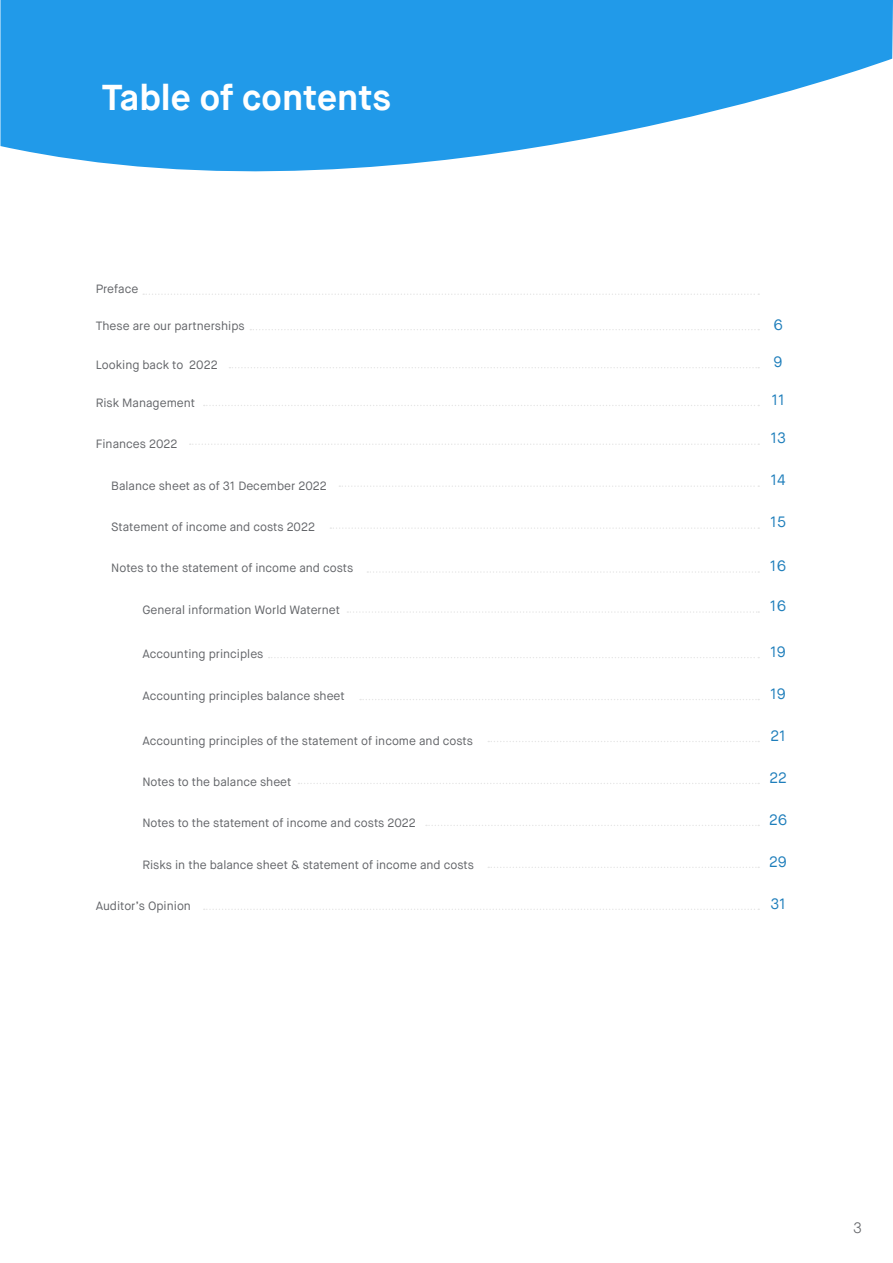
<style>
.page{position:relative;width:893px;height:1263px;background:#fff}
.page>*{position:absolute;margin:0;border:0;box-sizing:border-box;transform-origin:0 0}
.t1{font:700 36px "Maison Neue";color:#fff}
.t2{font:15px "Maison Neue";color:#1e7ebb}
.t3{font:300 15px "Maison Neue";color:#636569}
.t4{font:12px "Maison Neue";color:#636569}
</style>
<div class="page">
<svg style="left:0;top:0;width:893px;height:172px;fill:#219ae9"></svg>
<svg style="left:143px;top:293px;width:616px;height:2px"></svg>
<svg style="left:250px;top:329px;width:509px;height:1px"></svg>
<svg style="left:229px;top:367px;width:530px;height:1px"></svg>
<svg style="left:204px;top:405px;width:555px;height:1px"></svg>
<svg style="left:190px;top:443px;width:569px;height:2px"></svg>
<svg style="left:339px;top:485px;width:420px;height:2px"></svg>
<svg style="left:330px;top:527px;width:429px;height:2px"></svg>
<svg style="left:367px;top:571px;width:392px;height:2px"></svg>
<svg style="left:347px;top:611px;width:412px;height:2px"></svg>
<svg style="left:269px;top:657px;width:490px;height:1px"></svg>
<svg style="left:360px;top:699px;width:399px;height:1px"></svg>
<svg style="left:488px;top:741px;width:271px;height:1px"></svg>
<svg style="left:298px;top:783px;width:461px;height:1px"></svg>
<svg style="left:426px;top:825px;width:333px;height:1px"></svg>
<svg style="left:488px;top:867px;width:271px;height:1px"></svg>
<svg style="left:204px;top:909px;width:555px;height:1px"></svg>
<h1 class="t1" style="left:102px;top:75px;width:290px">Table of contents</h1>
<p class="t4" style="left:96px;top:281px;width:44px">Preface</p>
<p class="t4" style="left:96px;top:319px;width:151px">These are our partnerships</p>
<p class="t4" style="left:96px;top:358px;width:123px">Looking back to 2022</p>
<p class="t4" style="left:96px;top:395px;width:101px">Risk Management</p>
<p class="t4" style="left:96px;top:437px;width:83px">Finances 2022</p>
<p class="t4" style="left:111px;top:478px;width:217px">Balance sheet as of 31 December 2022</p>
<p class="t4" style="left:111px;top:519px;width:205px">Statement of income and costs 2022</p>
<p class="t4" style="left:111px;top:561px;width:244px">Notes to the statement of income and costs</p>
<p class="t4" style="left:142px;top:602px;width:199px">General information World Waternet</p>
<p class="t4" style="left:142px;top:647px;width:123px">Accounting principles</p>
<p class="t4" style="left:142px;top:688px;width:204px">Accounting principles balance sheet</p>
<p class="t4" style="left:142px;top:733px;width:332px">Accounting principles of the statement of income and costs</p>
<p class="t4" style="left:142px;top:774px;width:151px">Notes to the balance sheet</p>
<p class="t4" style="left:142px;top:816px;width:275px">Notes to the statement of income and costs 2022</p>
<p class="t4" style="left:142px;top:857px;width:333px">Risks in the balance sheet &amp; statement of income and costs</p>
<p class="t4" style="left:96px;top:898px;width:97px">Auditor’s Opinion</p>
<p class="t2" style="left:773px;top:315px;width:11px">6</p>
<p class="t2" style="left:773px;top:352px;width:11px">9</p>
<p class="t2" style="left:771px;top:390px;width:15px">11</p>
<p class="t2" style="left:770px;top:429px;width:17px">13</p>
<p class="t2" style="left:770px;top:471px;width:17px">14</p>
<p class="t2" style="left:770px;top:513px;width:17px">15</p>
<p class="t2" style="left:770px;top:557px;width:18px">16</p>
<p class="t2" style="left:770px;top:597px;width:18px">16</p>
<p class="t2" style="left:770px;top:642px;width:17px">19</p>
<p class="t2" style="left:770px;top:684px;width:17px">19</p>
<p class="t2" style="left:770px;top:726px;width:17px">21</p>
<p class="t2" style="left:769px;top:768px;width:19px">22</p>
<p class="t2" style="left:769px;top:810px;width:20px">26</p>
<p class="t2" style="left:769px;top:852px;width:19px">29</p>
<p class="t2" style="left:770px;top:894px;width:17px">31</p>
<p class="t3" style="left:853px;top:1219px;width:10px">3</p>
</div>
